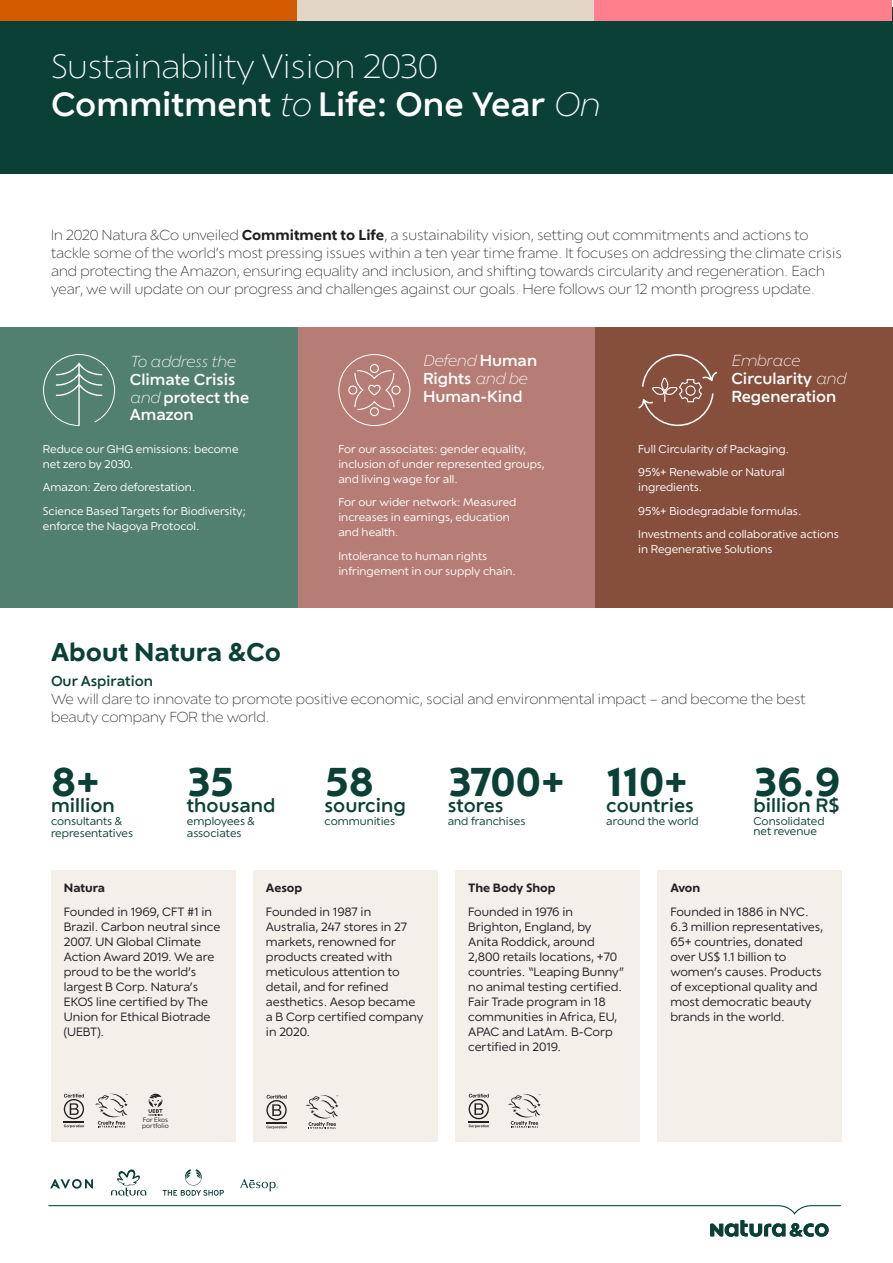
<style>
.page{position:relative;width:893px;height:1263px;background:#fff}
.page>*{position:absolute;margin:0;border:0;box-sizing:border-box;transform-origin:0 0}
.t1{font:600 37.5px "Natura And Co";letter-spacing:-.01em;color:#0a4036}
.t2{font:500 31.5px "Natura And Co";color:#fff}
.t3{font:300 31.5px "Natura And Co";color:#fff}
.t4{font:600 24px "Natura And Co";color:#0a4036}
.t5{font:500 18px "Natura And Co";color:#0a4036}
.t6{font:500 14.85px/17.9px "Natura And Co";color:#fff}
.t7{font:italic 300 14.85px "Natura And Co";color:#fff}
.t8{font:300 13.5px/18px "Natura And Co";color:#231f20}
.t9{font:11.25px/15px "Natura And Co";color:#231f20}
.t10{font:600 11.25px "Natura And Co";color:#231f20}
.t11{font:10.5px/15px "Natura And Co";color:#fff}
.t12{font:10.5px/12.6px "Natura And Co";color:#0a4036}
.t13{font:6px/6px "Natura And Co";color:#231f20}
.s1{font-weight:300;font-style:italic}
.s2{font-weight:600}
.s3{font-weight:500;color:#0a4036}
</style>
<div class="page">
<svg style="left:50px;top:1179px;width:43px;height:10px"></svg>
<svg style="left:111px;top:1169px;width:35px;height:27px"></svg>
<svg style="left:240px;top:1179px;width:38px;height:12px"></svg>
<svg style="left:163px;top:1169px;width:61px;height:27px"></svg>
<svg style="left:48px;top:1205px;width:793px;height:32px"></svg>
<div style="left:0;top:7px;width:893px;height:166px;background:#0a4036"></div>
<div style="left:0;top:0;width:297px;height:20px;background:#d45c00"></div>
<div style="left:297px;top:0;width:297px;height:20px;background:#e3d6c7"></div>
<div style="left:594px;top:0;width:298px;height:20px;background:#ff808c"></div>
<div style="left:595px;top:327px;width:298px;height:281px;background:#854f3b"></div>
<div style="left:297px;top:327px;width:298px;height:281px;background:#b57d75"></div>
<div style="left:0;top:327px;width:298px;height:281px;background:#528070"></div>
<svg style="left:43px;top:354px;width:72px;height:72px"></svg>
<div style="left:338px;top:354px;width:72px;height:72px;border:1px solid #fff;border-radius:50%"></div>
<svg style="left:348px;top:364px;width:53px;height:52px"></svg>
<svg style="left:638px;top:354px;width:79px;height:73px"></svg>
<div style="left:51px;top:871px;width:184px;height:271px;background:#f4efe9"></div>
<div style="left:253px;top:871px;width:185px;height:271px;background:#f4efe9"></div>
<div style="left:455px;top:871px;width:185px;height:271px;background:#f4efe9"></div>
<div style="left:658px;top:871px;width:184px;height:271px;background:#f4efe9"></div>
<svg style="left:64px;top:1094px;width:21px;height:34px"></svg>
<svg style="left:95px;top:1093px;width:33px;height:34px"></svg>
<svg style="left:469px;top:1094px;width:21px;height:34px"></svg>
<svg style="left:508px;top:1093px;width:33px;height:35px"></svg>
<svg style="left:266px;top:1095px;width:22px;height:34px"></svg>
<svg style="left:306px;top:1095px;width:32px;height:34px"></svg>
<svg style="left:149px;top:1094px;width:14px;height:22px"></svg>
<p class="t3" style="left:51px;top:45px;width:389px">Sustainability Vision 2030</p>
<p class="t2" style="left:51px;top:81px;width:550px">Commitment <span class="s1">to</span> Life: One Year <span class="s1">On</span></p>
<p class="t8" style="left:51px;top:225px;width:792px">In 2020 Natura &amp;Co unveiled <span class="s2">Commitment to Life</span>, a sustainability vision, setting out commitments and actions to tackle some of the world’s most pressing issues within a ten year time frame. It focuses on addressing the climate crisis and protecting the Amazon, ensuring equality and inclusion, and shifting towards circularity and regeneration. Each year, we will update on our progress and challenges against our goals. Here follows our 12 month progress update.</p>
<p class="t6" style="left:130px;top:351px;width:121px"><span class="s1">To address the<br></span>Climate Crisis <span class="s1">and</span> protect the<br>Amazon</p>
<p class="t11" style="left:43px;top:441px;width:197px">Reduce our GHG emissions: become net zero by 2030.</p>
<p class="t11" style="left:43px;top:479px;width:154px">Amazon: Zero deforestation.</p>
<p class="t11" style="left:43px;top:503px;width:204px">Science Based Targets for Biodiversity; enforce the Nagoya Protocol.</p>
<p class="t6" style="left:423px;top:350px;width:116px"><span class="s1">Defend</span> Human<br>Rights <span class="s1">and be<br></span>Human-Kind</p>
<p class="t11" style="left:338px;top:441px;width:208px">For our associates: gender equality, inclusion of under represented groups, and living wage for all.</p>
<p class="t11" style="left:338px;top:494px;width:179px">For our wider network: Measured increases in earnings, education and health.</p>
<p class="t11" style="left:338px;top:548px;width:179px">Intolerance to human rights infringement in our supply chain.</p>
<p class="t7" style="left:731px;top:350px;width:70px">Embrace</p>
<p class="t6" style="left:731px;top:368px;width:116px">Circularity <span class="s1">and<br></span>Regeneration</p>
<p class="t11" style="left:638px;top:441px;width:152px">Full Circularity of Packaging.</p>
<p class="t11" style="left:638px;top:464px;width:148px">95%+ Renewable or Natural ingredients.</p>
<p class="t11" style="left:638px;top:503px;width:165px">95%+ Biodegradable formulas.</p>
<p class="t11" style="left:638px;top:526px;width:202px">Investments and collaborative actions in Regenerative Solutions</p>
<p class="t4" style="left:51px;top:635px;width:231px">About Natura &amp;Co</p>
<p class="t8" style="left:51px;top:672px;width:756px"><span class="s3">Our Aspiration<br></span>We will dare to innovate to promote positive economic, social and environmental impact – and become the best beauty company FOR the world.</p>
<p class="t1" style="left:51px;top:754px;width:50px">8+</p>
<p class="t5" style="left:51px;top:792px;width:65px">million</p>
<p class="t12" style="left:51px;top:814px;width:84px">consultants &amp; representatives</p>
<p class="t1" style="left:187px;top:754px;width:49px">35</p>
<p class="t5" style="left:187px;top:792px;width:90px">thousand</p>
<p class="t12" style="left:187px;top:814px;width:70px">employees &amp; associates</p>
<p class="t1" style="left:325px;top:754px;width:51px">58</p>
<p class="t5" style="left:325px;top:792px;width:83px">sourcing</p>
<p class="t12" style="left:325px;top:814px;width:72px">communities</p>
<p class="t10" style="left:64px;top:880px;width:43px">Natura</p>
<p class="t9" style="left:64px;top:904px;width:158px">Founded in 1969, CFT #1 in<br>Brazil. Carbon neutral since<br>2007. UN Global Climate<br>Action Award 2019. We are proud to be the world’s largest B Corp. Natura’s<br>EKOS line certified by The<br>Union for Ethical Biotrade (UEBT).</p>
<p class="t10" style="left:266px;top:880px;width:38px">Aesop</p>
<p class="t9" style="left:266px;top:904px;width:159px">Founded in 1987 in<br>Australia, 247 stores in 27 markets, renowned for products created with meticulous attention to detail, and for refined aesthetics. Aesop became a B Corp certifi ed company in 2020.</p>
<p class="t1" style="left:448px;top:754px;width:118px">3700+</p>
<p class="t5" style="left:448px;top:792px;width:57px">stores</p>
<p class="t12" style="left:448px;top:814px;width:79px">and franchises</p>
<p class="t1" style="left:606px;top:754px;width:83px">110+</p>
<p class="t5" style="left:606px;top:792px;width:89px">countries</p>
<p class="t12" style="left:606px;top:814px;width:94px">around the world</p>
<p class="t1" style="left:753px;top:754px;width:88px">36.9</p>
<p class="t5" style="left:753px;top:792px;width:88px">billion R$</p>
<p class="t12" style="left:753px;top:815px;width:72px;line-height:10.5px">Consolidated net revenue</p>
<p class="t10" style="left:468px;top:880px;width:89px">The Body Shop</p>
<p class="t9" style="left:468px;top:904px;width:157px">Founded in 1976 in<br>Brighton, England, by<br>Anita Roddick, around<br>2,800 retails locations, +70 countries. “Leaping Bunny” no animal testing certified.<br>Fair Trade program in 18 communities in Africa, EU,<br>APAC and LatAm. B-Corp certified in 2019.</p>
<p class="t10" style="left:670px;top:880px;width:31px">Avon</p>
<p class="t9" style="left:670px;top:904px;width:154px">Founded in 1886 in NYC.<br>6.3 million representatives,<br>65+ countries, donated over US$ 1.1 billion to women’s causes. Products of exceptional quality and most democratic beauty brands in the world.</p>
<p class="t13" style="left:142px;top:1116px;width:28px">For Ekos portfolio</p>
</div>
